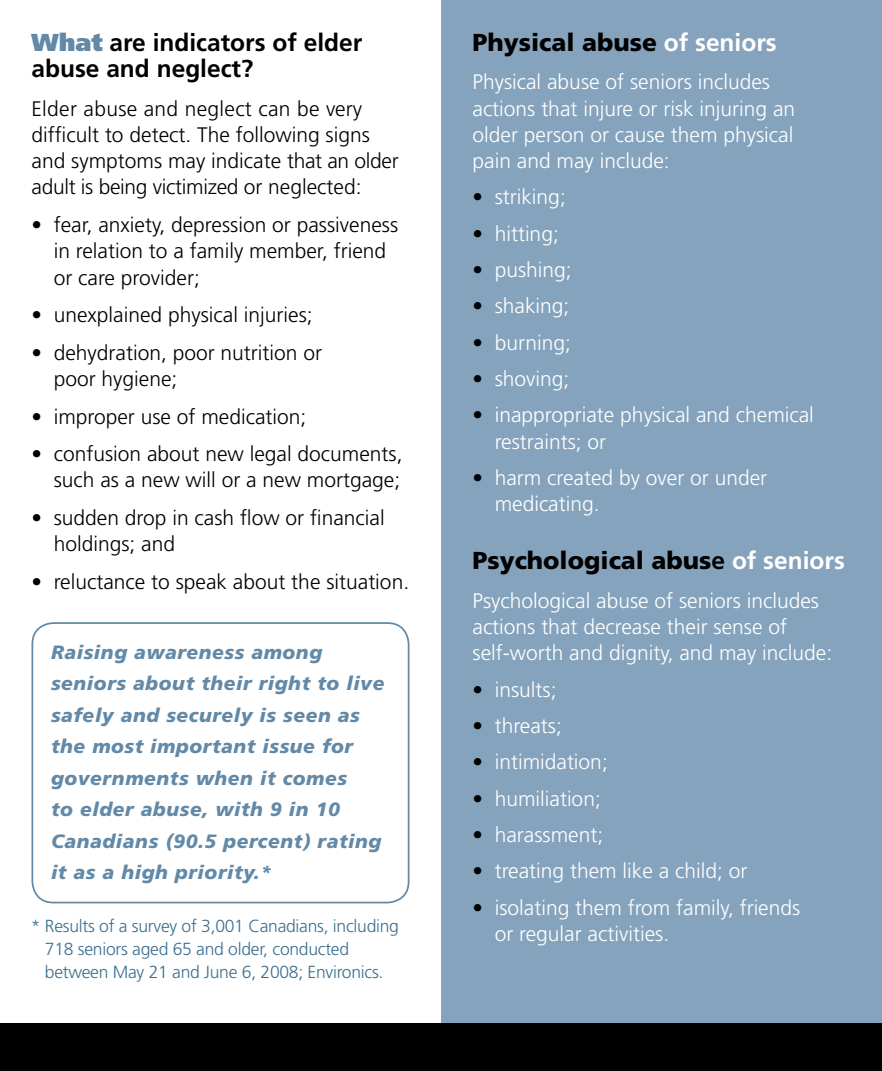
<style>
.page{position:relative;width:882px;height:1071px;background:#fff}
.page>*{position:absolute;margin:0;border:0;box-sizing:border-box;transform-origin:0 0}
.t1{font:900 24.5px "Frutiger";color:#000}
.t2{font:700 24.5px/26.2px "Frutiger";color:#000}
.t3{font:300 21px/26.2px "Frutiger";color:#fff}
.t4{font:300 21px/26.2px "Frutiger";color:#000}
.t5{font:italic 900 19.25px/31.5px "Frutiger";letter-spacing:.03em;color:#6289a7}
.t6{font:300 17.5px/22.8px "Frutiger";letter-spacing:-.015em;color:#3b6e8f}
.s1{font-weight:900;color:#6289a7}
.s2{font-weight:700;color:#fff}
.s3{color:#000}
.s4{font-weight:700}
</style>
<div class="page">
<div style="left:441px;top:0;width:441px;height:1071px;background:#85a3bc"></div>
<div style="left:0;top:1024px;width:882px;height:47px;background:#000"></div>
<div style="left:32px;top:622px;width:378px;height:281px;border:2px solid #6289a7;border-radius:21px"></div>
<p class="t2" style="left:32px;top:29px;width:332px"><span class="s1">What</span> are indicators of elder abuse and neglect?</p>
<p class="t4" style="left:32px;top:95px;width:369px">Elder abuse and neglect can be very difficult to detect. The following signs and symptoms may indicate that an older adult is being victimized or neglected:</p>
<p class="t4" style="left:54px;top:212px;width:346px;text-indent:-22px">• fear, anxiety, depression or passiveness in relation to a family member, friend or care provider;</p>
<p class="t4" style="left:32px;top:302px;width:283px">• unexplained physical injuries;</p>
<p class="t4" style="left:54px;top:339px;width:270px;text-indent:-22px">• dehydration, poor nutrition or poor hygiene;</p>
<p class="t4" style="left:32px;top:403px;width:276px">• improper use of medication;</p>
<p class="t4" style="left:32px;top:441px;width:373px;text-align:right">• confusion about new legal documents, such as a new will or a new mortgage;</p>
<p class="t4" style="left:54px;top:505px;width:333px;text-indent:-22px">• sudden drop in cash flow or financial holdings; and</p>
<p class="t4" style="left:32px;top:568px;width:379px">• reluctance to speak about the situation.</p>
<p class="t5" style="left:51px;top:636px;width:335px">Raising awareness among seniors about their right to live safely and securely is seen as the most important issue for governments when it comes<br>to elder abuse, with 9 in 10<br>Canadians (90.5 percent) rating it as a high priority.*</p>
<p class="t6" style="left:45px;top:915px;width:356px;text-indent:-14px">* Results of a survey of 3,001 Canadians, including<br>718 seniors aged 65 and older, conducted between May 21 and June 6, 2008; Environics.</p>
<p class="t1" style="left:472px;top:27px;width:306px">Physical abuse <span class="s2">of seniors</span></p>
<p class="t3" style="left:472px;top:69px;width:324px">Physical abuse of seniors includes actions that injure or risk injuring an older person or cause them physical pain and may include:</p>
<p class="t3" style="left:472px;top:184px;width:95px"><span class="s3">•</span> striking;</p>
<p class="t3" style="left:472px;top:220px;width:88px"><span class="s3">•</span> hitting;</p>
<p class="t3" style="left:472px;top:257px;width:101px"><span class="s3">•</span> pushing;</p>
<p class="t3" style="left:472px;top:293px;width:98px"><span class="s3">•</span> shaking;</p>
<p class="t3" style="left:472px;top:329px;width:100px"><span class="s3">•</span> burning;</p>
<p class="t3" style="left:472px;top:366px;width:98px"><span class="s3">•</span> shoving;</p>
<p class="t3" style="left:495px;top:402px;width:321px;text-indent:-22px"><span class="s3">•</span> inappropriate physical and chemical restraints; or</p>
<p class="t3" style="left:495px;top:465px;width:274px;text-indent:-22px"><span class="s3">•</span> harm created by over or under medicating.</p>
<p class="t1" style="left:472px;top:546px;width:374px">Psychological abus<span class="s4">e</span> <span class="s2">of seniors</span></p>
<p class="t3" style="left:472px;top:587px;width:361px">Psychological abuse of seniors includes actions that decrease their sense of self-worth and dignity, and may include:</p>
<p class="t3" style="left:472px;top:676px;width:86px"><span class="s3">•</span> insults;</p>
<p class="t3" style="left:472px;top:713px;width:91px"><span class="s3">•</span> threats;</p>
<p class="t3" style="left:472px;top:749px;width:137px"><span class="s3">•</span> intimidation;</p>
<p class="t3" style="left:472px;top:785px;width:130px"><span class="s3">•</span> humiliation;</p>
<p class="t3" style="left:472px;top:822px;width:132px"><span class="s3">•</span> harassment;</p>
<p class="t3" style="left:472px;top:858px;width:276px"><span class="s3">•</span> treating them like a child; or</p>
<p class="t3" style="left:495px;top:894px;width:307px;text-indent:-22px"><span class="s3">•</span> isolating them from family, friends or regular activities.</p>
</div>
